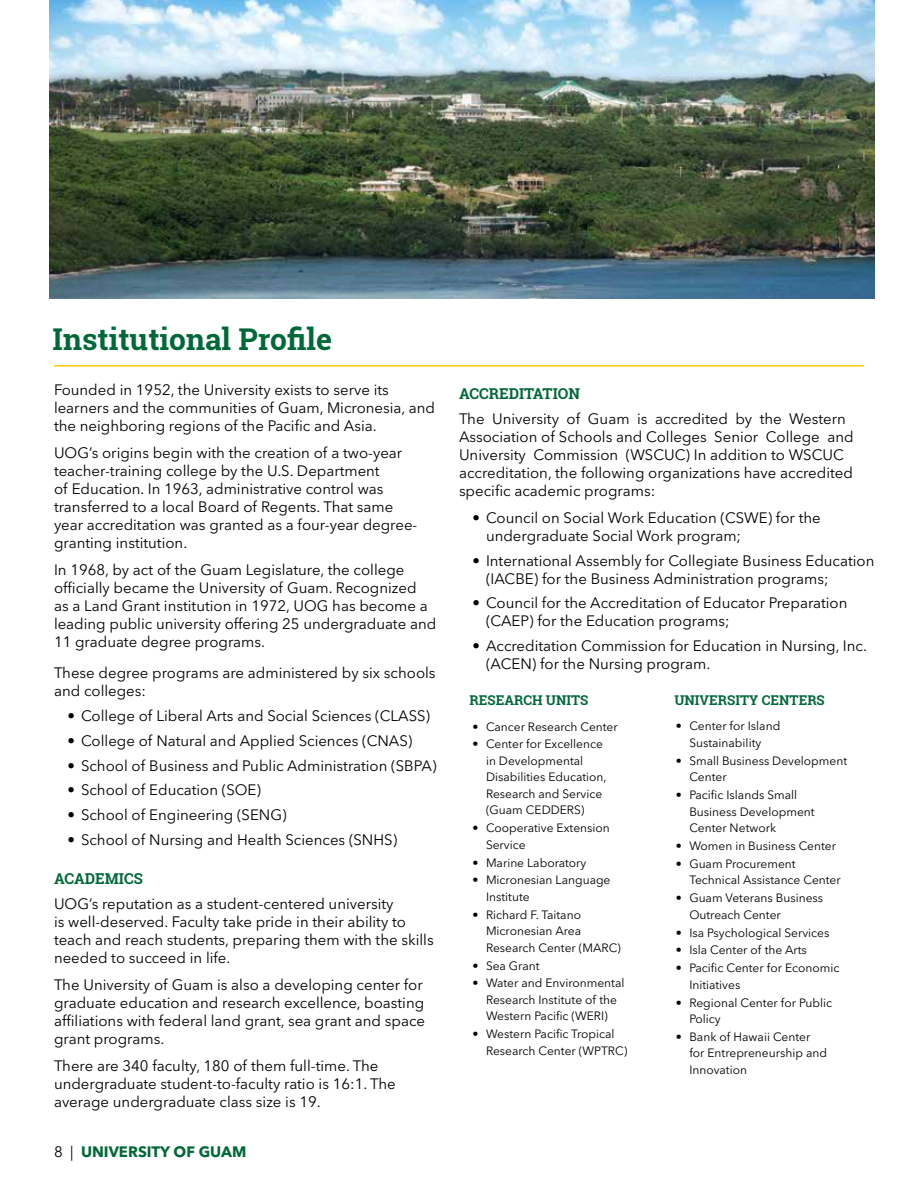
<style>
.page{position:relative;width:918px;height:1188px;background:#fff}
.page>*{position:absolute;margin:0;border:0;box-sizing:border-box;transform-origin:0 0}
.t1{font:700 30px "Roboto Slab";color:#006937}
.t2{font:15px/18px "Avenir Next LT Pro";color:#000}
.t3{font:700 15px "Roboto Slab";color:#006937}
.t4{font:700 15px "Avenir Next LT Pro";color:#006937}
.t5{font:700 13.5px "Roboto Slab";color:#006937}
.t6{font:12px/16.5px "Avenir Next LT Pro";color:#000}
.s1{font-weight:400;color:#000}
</style>
<div class="page">
<img style="left:49px;top:0;width:825px;height:298px">
<hr style="left:54px;top:365px;width:810px;height:2px;background:#ffcd00">
<h1 class="t1" style="left:53px;top:319px;width:281px">Institutional Profile</h1>
<p class="t2" style="left:54px;top:381px;width:383px">Founded in 1952, the University exists to serve its learners and the communities of Guam, Micronesia, and the neighboring regions of the Pacific and Asia.</p>
<p class="t2" style="left:54px;top:444px;width:365px">UOG’s origins begin with the creation of a two-year teacher-training college by the U.S. Department<br>of Education. In 1963, administrative control was transferred to a local Board of Regents. That same year accreditation was granted as a four-year degree&shy;granting institution.</p>
<p class="t2" style="left:54px;top:561px;width:384px">In 1968, by act of the Guam Legislature, the college officially became the University of Guam. Recognized<br>as a Land Grant institution in 1972, UOG has become a leading public university offering 25 undergraduate and 11 graduate degree programs.</p>
<p class="t2" style="left:54px;top:664px;width:383px">These degree programs are administered by six schools and colleges:</p>
<p class="t2" style="left:68px;top:707px;width:364px">• College of Liberal Arts and Social Sciences (CLASS)</p>
<p class="t2" style="left:68px;top:732px;width:346px">• College of Natural and Applied Sciences (CNAS)</p>
<p class="t2" style="left:68px;top:756px;width:371px">• School of Business and Public Administration (SBPA)</p>
<p class="t2" style="left:68px;top:781px;width:195px">• School of Education (SOE)</p>
<p class="t2" style="left:68px;top:806px;width:221px">• School of Engineering (SENG)</p>
<p class="t2" style="left:68px;top:831px;width:331px">• School of Nursing and Health Sciences (SNHS)</p>
<p class="t3" style="left:54px;top:868px;width:90px">ACADEMICS</p>
<p class="t2" style="left:54px;top:894px;width:381px">UOG’s reputation as a student-centered university<br>is well-deserved. Faculty take pride in their ability to teach and reach students, preparing them with the skills needed to succeed in life.</p>
<p class="t2" style="left:54px;top:975px;width:373px">The University of Guam is also a developing center for graduate education and research excellence, boasting affiliations with federal land grant, sea grant and space grant programs.</p>
<p class="t2" style="left:54px;top:1056px;width:343px">There are 340 faculty, 180 of them full-time. The undergraduate student-to-faculty ratio is 16:1. The average undergraduate class size is 19.</p>
<p class="t4" style="left:54px;top:1143px;width:194px"><span class="s1">8 |</span> UNIVERSITY OF GUAM</p>
<p class="t3" style="left:459px;top:383px;width:123px">ACCREDITATION</p>
<p class="t2" style="left:459px;top:410px;width:396px">The University of Guam is accredited by the Western Association of Schools and Colleges Senior College and University Commission (WSCUC) In addition to WSCUC accreditation, the following organizations have accredited specific academic programs:</p>
<p class="t2" style="left:486px;top:509px;width:336px;text-indent:-14px">• Council on Social Work Education (CSWE) for the undergraduate Social Work program;</p>
<p class="t2" style="left:486px;top:551px;width:390px;text-indent:-14px">• International Assembly for Collegiate Business Education (IACBE) for the Business Administration programs;</p>
<p class="t2" style="left:486px;top:594px;width:363px;text-indent:-14px">• Council for the Accreditation of Educator Preparation (CAEP) for the Education programs;</p>
<p class="t2" style="left:486px;top:637px;width:382px;text-indent:-14px">• Accreditation Commission for Education in Nursing, Inc. (ACEN) for the Nursing program.</p>
<p class="t5" style="left:470px;top:691px;width:120px">RESEARCH UNITS</p>
<p class="t5" style="left:674px;top:691px;width:152px">UNIVERSITY CENTERS</p>
<p class="t6" style="left:472px;top:718px;width:147px">• Cancer Research Center</p>
<p class="t6" style="left:486px;top:736px;width:122px;text-indent:-14px">• Center for Excellence in Developmental<br>Disabilities Education,<br>Research and Service (Guam CEDDERS)</p>
<p class="t6" style="left:486px;top:820px;width:125px;text-indent:-14px">• Cooperative Extension<br>Service</p>
<p class="t6" style="left:472px;top:854px;width:115px">• Marine Laboratory</p>
<p class="t6" style="left:486px;top:872px;width:126px;text-indent:-14px">• Micronesian Language<br>Institute</p>
<p class="t6" style="left:486px;top:906px;width:136px;text-indent:-14px">• Richard F. Taitano<br>Micronesian Area<br>Research Center (MARC)</p>
<p class="t6" style="left:472px;top:957px;width:69px">• Sea Grant</p>
<p class="t6" style="left:472px;top:975px;width:154px;text-align:center">• Water and Environmental<br>Research Institute of the<br>Western Pacific (WERI)</p>
<p class="t6" style="left:486px;top:1026px;width:143px;text-indent:-14px">• Western Pacific Tropical<br>Research Center (WPTRC)</p>
<p class="t6" style="left:676px;top:718px;width:106px;text-align:center">• Center for Island<br>Sustainability</p>
<p class="t6" style="left:689px;top:752px;width:159px;text-indent:-14px">• Small Business Development<br>Center</p>
<p class="t6" style="left:689px;top:787px;width:127px;text-indent:-14px">• Pacific Islands Small<br>Business Development<br>Center Network</p>
<p class="t6" style="left:676px;top:838px;width:162px">• Women in Business Center</p>
<p class="t6" style="left:689px;top:855px;width:153px;text-indent:-14px">• Guam Procurement<br>Technical Assistance Center</p>
<p class="t6" style="left:689px;top:890px;width:135px;text-indent:-14px">• Guam Veterans Business<br>Outreach Center</p>
<p class="t6" style="left:676px;top:924px;width:155px">• Isa Psychological Services</p>
<p class="t6" style="left:676px;top:942px;width:133px">• Isla Center of the Arts</p>
<p class="t6" style="left:689px;top:960px;width:152px;text-indent:-14px">• Pacific Center for Economic<br>Initiatives</p>
<p class="t6" style="left:689px;top:994px;width:144px;text-indent:-14px">• Regional Center for Public<br>Policy</p>
<p class="t6" style="left:689px;top:1029px;width:139px;text-indent:-14px">• Bank of Hawaii Center for Entrepreneurship and<br>Innovation</p>
</div>
